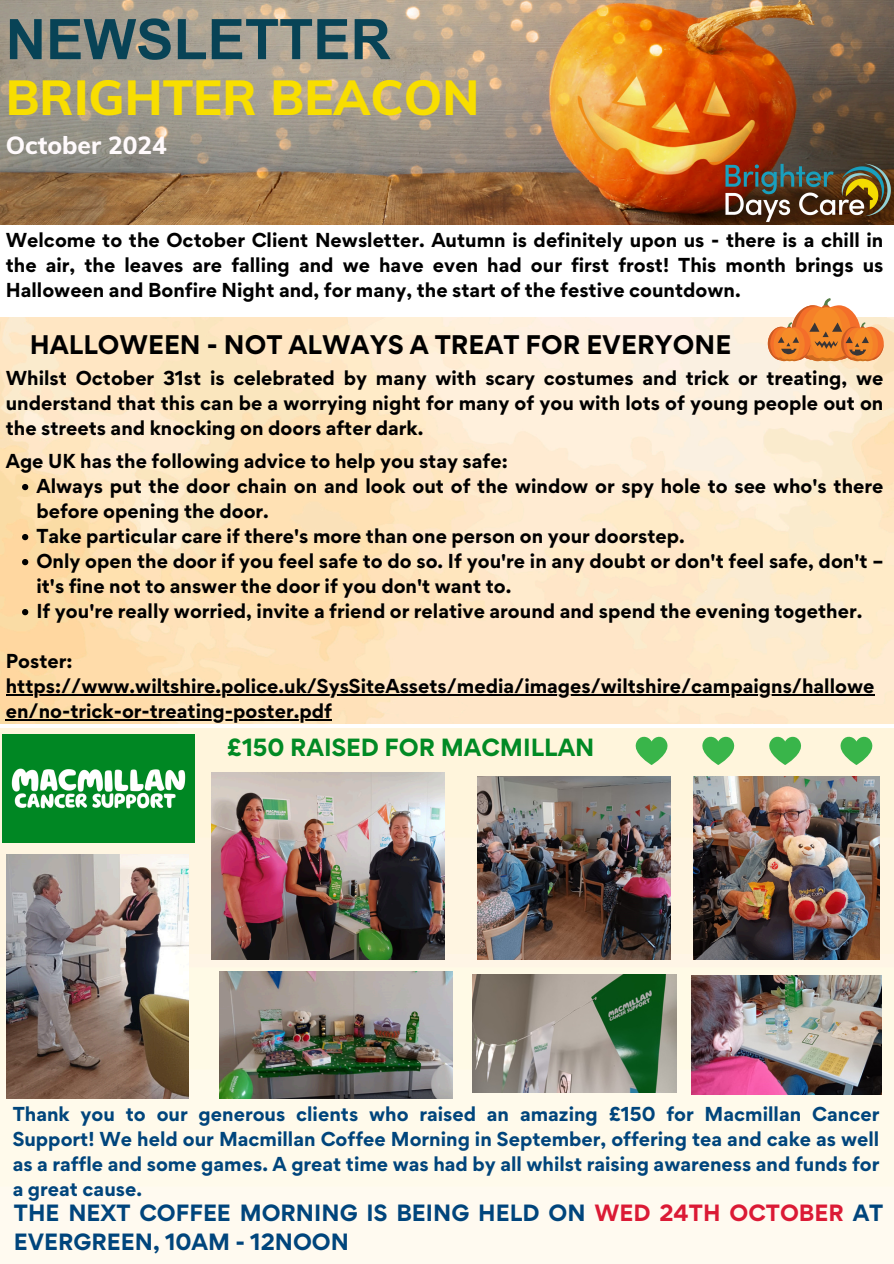
<style>
.page{position:relative;width:894px;height:1264px;background:#fff}
.page>*{position:absolute;margin:0;border:0;box-sizing:border-box;transform-origin:0 0}
.t1{font:700 55.95px "Arial MT Pro";color:#084356}
.t2{font:48.6px "RTL Bayan Black";color:#f8de00}
.t3{font:24.45px "RTL Bayan Black";color:#fffafc}
.t4{font:700 24px "Gordita";color:#000}
.t5{font:700 22.2px "Gordita";color:#018a24}
.t6{font:700 21px/29.2px "Gordita";color:#00457c}
.t7{font:700 18px/25px "Gordita";color:#000;text-align:justify}
.t8{font:700 18px/24.8px "Gordita";color:#00457c;text-align:justify}
.s1{color:#db1a35}
</style>
<div class="page">
<img style="left:0;top:0;width:893px;height:224px">
<img style="left:722px;top:162px;width:171px;height:62px">
<img style="left:0;top:728px;width:893px;height:535px">
<img style="left:693px;top:776px;width:186px;height:183px">
<img style="left:478px;top:776px;width:192px;height:183px">
<img style="left:211px;top:772px;width:233px;height:188px">
<img style="left:6px;top:854px;width:182px;height:244px">
<img style="left:219px;top:971px;width:233px;height:127px">
<img style="left:2px;top:734px;width:192px;height:108px">
<svg style="left:632px;top:734px;width:38px;height:31px"></svg>
<svg style="left:699px;top:734px;width:38px;height:31px"></svg>
<svg style="left:765px;top:734px;width:39px;height:31px"></svg>
<svg style="left:837px;top:734px;width:38px;height:31px"></svg>
<img style="left:0;top:318px;width:893px;height:405px">
<svg style="left:22px;top:484px;width:6px;height:6px"></svg>
<svg style="left:22px;top:534px;width:6px;height:6px"></svg>
<svg style="left:22px;top:559px;width:6px;height:6px"></svg>
<svg style="left:22px;top:609px;width:6px;height:6px"></svg>
<hr style="left:6px;top:694px;width:868px;height:2px;background:#000">
<hr style="left:6px;top:719px;width:326px;height:2px;background:#000">
<svg style="left:766px;top:298px;width:117px;height:63px"></svg>
<img style="left:691px;top:975px;width:189px;height:119px">
<img style="left:472px;top:974px;width:204px;height:118px">
<p class="t1" style="left:6px;top:19px;width:386px">NEWSLETTER</p>
<p class="t2" style="left:6px;top:66px;width:475px">BRIGHTER BEACON</p>
<p class="t3" style="left:6px;top:130px;width:162px">October 2024</p>
<p class="t7" style="left:6px;top:228px;width:878px">Welcome to the October Client Newsletter. Autumn is definitely upon us - there is a chill in the air, the leaves are falling and we have even had our first frost! This month brings us Halloween and Bonfire Night and, for many, the start of the festive countdown.</p>
<p class="t4" style="left:30px;top:328px;width:702px">HALLOWEEN - NOT ALWAYS A TREAT FOR EVERYONE</p>
<p class="t7" style="left:6px;top:365px;width:878px">Whilst October 31st is celebrated by many with scary costumes and trick or treating, we understand that this can be a worrying night for many of you with lots of young people out on the streets and knocking on doors after dark.</p>
<h6 class="t7" style="left:6px;top:448px;width:503px">Age UK has the following advice to help you stay safe:</h6>
<p class="t7" style="left:36px;top:473px;width:848px">Always put the door chain on and look out of the window or spy hole to see who's there before opening the door.</p>
<p class="t7" style="left:36px;top:523px;width:650px">Take particular care if there's more than one person on your doorstep.</p>
<p class="t7" style="left:36px;top:548px;width:848px">Only open the door if you feel safe to do so. If you're in any doubt or don't feel safe, don't – it's fine not to answer the door if you don't want to.</p>
<p class="t7" style="left:36px;top:598px;width:827px">If you're really worried, invite a friend or relative around and spend the evening together.</p>
<p class="t7" style="left:6px;top:648px;width:68px">Poster:</p>
<h3 class="t7" style="left:6px;top:673px;width:869px">https://www.wiltshire.police.uk/SysSiteAssets/media/images/wiltshire/campaigns/hallowe</h3>
<p class="t7" style="left:6px;top:698px;width:327px">en/no-trick-or-treating-poster.pdf</p>
<p class="t5" style="left:227px;top:732px;width:369px">£150 RAISED FOR MACMILLAN</p>
<p class="t8" style="left:13px;top:1101px;width:867px">Thank you to our generous clients who raised an amazing £150 for Macmillan Cancer Support! We held our Macmillan Coffee Morning in September, offering tea and cake as well as a raffle and some games. A great time was had by all whilst raising awareness and funds for a great cause.</p>
<p class="t6" style="left:14px;top:1197px;width:870px">THE NEXT COFFEE MORNING IS BEING HELD ON <span class="s1">WED 24TH OCTOBER</span> AT<br>EVERGREEN, 10AM - 12NOON</p>
</div>
